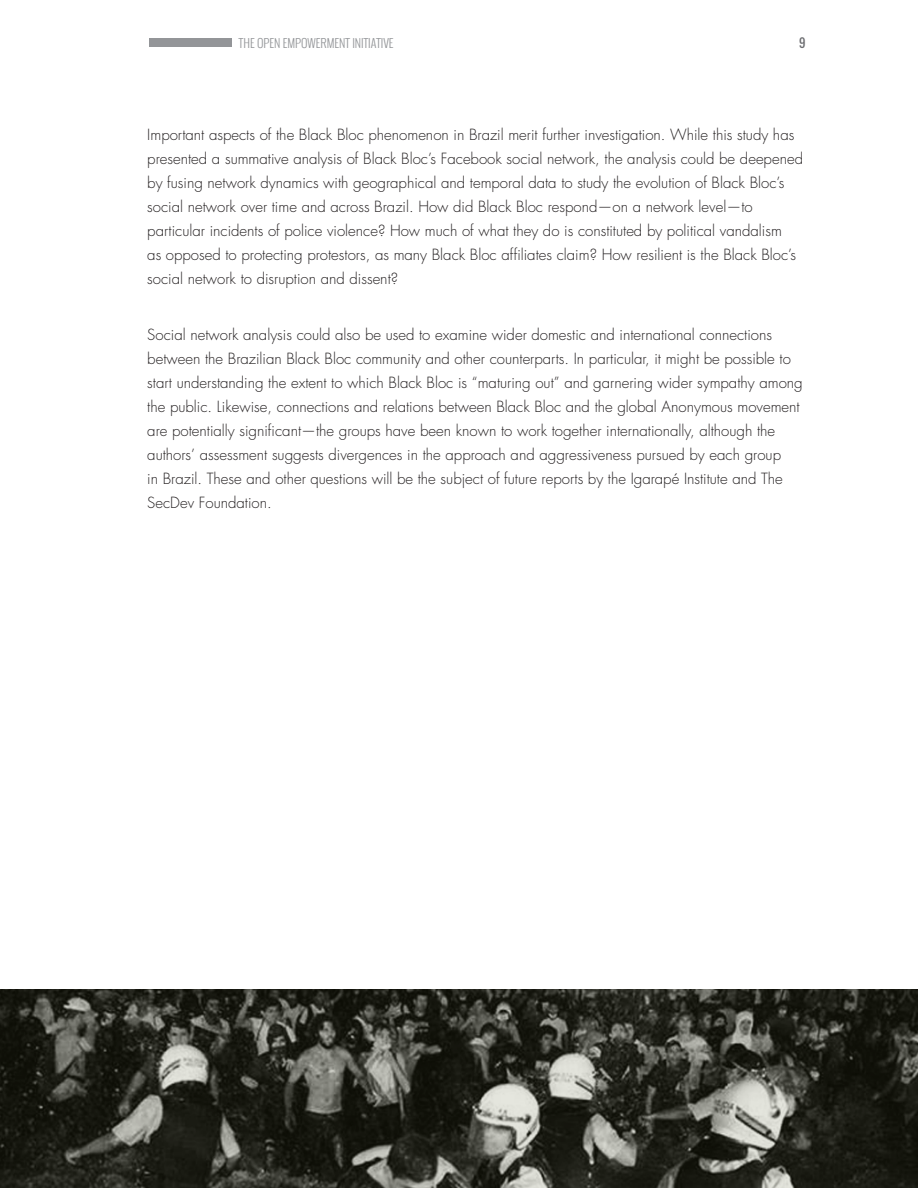
<style>
.page{position:relative;width:918px;height:1188px;background:#fff}
.page>*{position:absolute;margin:0;border:0;box-sizing:border-box;transform-origin:0 0}
.Body_-_Futura{font:300 15px/24px "Futura Std";color:#231f20}
.t1{font:300 12px "Oswald";color:#939598}
.t2{font:12px "Oswald";color:#6c6d70}
</style>
<div class="page">
<div style="left:149px;top:39px;width:83px;height:8px;background:#939598"></div>
<svg style="left:0;top:989px;width:918px;height:199px;background:#383931"></svg>
<p class="t1" style="left:239px;top:34px;width:156px">THE OPEN EMPOWERMENT INITIATIVE</p>
<p class="t2" style="left:799px;top:33px;width:8px">9</p>
<p class="Body_-_Futura" style="left:147px;top:123px;width:657px">Important aspects of the Black Bloc phenomenon in Brazil merit further investigation. While this study has presented a summative analysis of Black Bloc’s Facebook social network, the analysis could be deepened by fusing network dynamics with geographical and temporal data to study the evolution of Black Bloc’s social network over time and across Brazil. How did Black Bloc respond—on a network level—to particular incidents of police violence? How much of what they do is constituted by political vandalism<br>as opposed to protecting protestors, as many Black Bloc affiliates claim? How resilient is the Black Bloc’s social network to disruption and dissent?</p>
<p class="Body_-_Futura" style="left:147px;top:323px;width:657px">Social network analysis could also be used to examine wider domestic and international connections between the Brazilian Black Bloc community and other counterparts. In particular, it might be possible to start understanding the extent to which Black Bloc is “maturing out” and garnering wider sympathy among the public. Likewise, connections and relations between Black Bloc and the global Anonymous movement are potentially significant—the groups have been known to work together internationally, although the authors’ assessment suggests divergences in the approach and aggressiveness pursued by each group<br>in Brazil. These and other questions will be the subject of future reports by the Igarapé Institute and The SecDev Foundation.</p>
</div>
